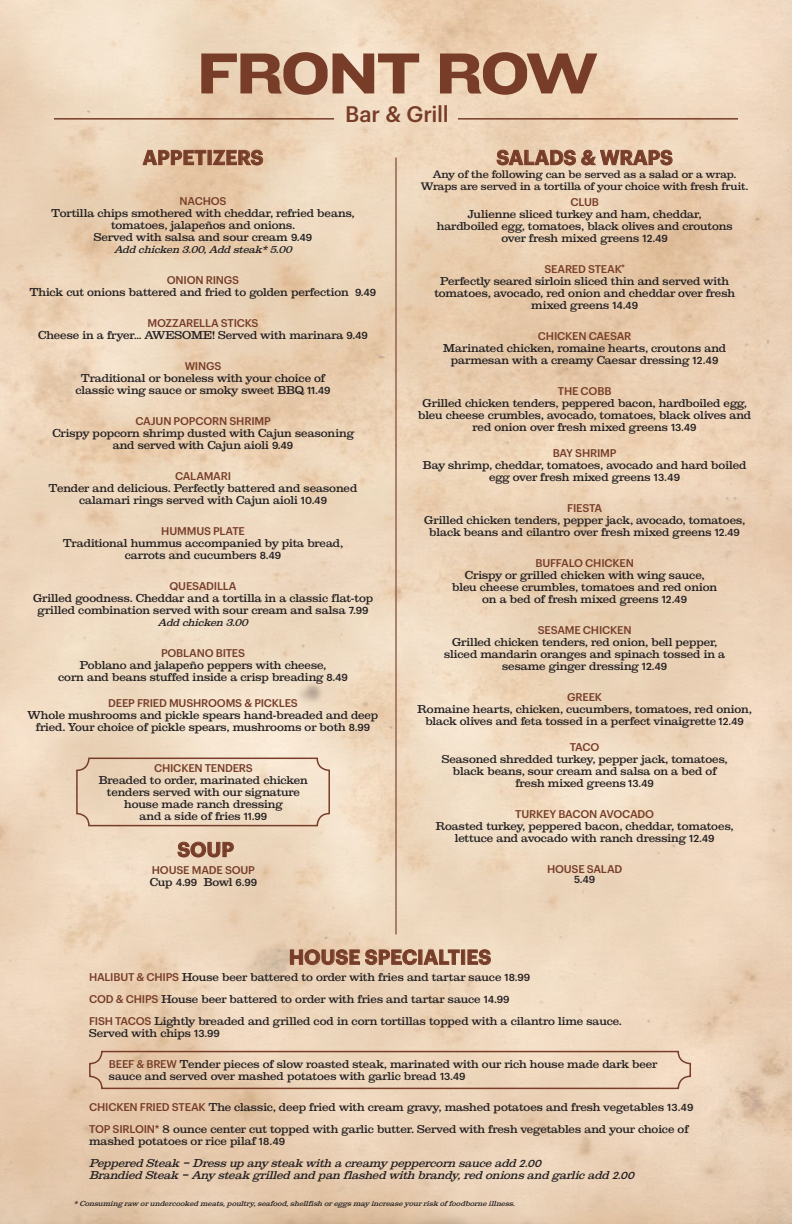
<style>
.page{position:relative;width:792px;height:1224px;background:#fff}
.page>*{position:absolute;margin:0;border:0;box-sizing:border-box;transform-origin:0 0}
.t1{font:60px "Knockout HTF53 Heviweight";letter-spacing:-.05em;color:#773d29}
.t2{font:500 22px "Graphik";color:#773d29}
.t3{font:600 20px "Graphik";letter-spacing:.005em;color:#773d29}
.t4{font:11px/12px "Clarxndon";color:#231f20;text-align:center}
.t5{font:italic 11px/22px "Clarxndon";color:#231f20}
.t6{font:500 11px "Graphik";letter-spacing:-.015em;color:#773d29}
.t7{font:10.5px/12px "Clarxndon";letter-spacing:.005em;color:#231f20;text-align:center}
.t8{font:italic 10px "Clarxndon";color:#231f20}
.t9{font:500 10px "Graphik";color:#231f20}
.t10{font:italic 7px "Clarxndon";letter-spacing:.005em;color:#231f20}
.s1{font-family:"Graphik";font-weight:500;color:#773d29}
.s2{font-family:"Graphik";font-weight:500;font-size:10px}
.s3{font-family:"Clarxndon";font-weight:400;font-size:11px}
.s4{font-style:normal}
.s5{font-family:"Graphik";font-weight:500;font-style:normal;font-size:10px}
</style>
<div class="page">
<img style="left:0;top:0;width:792px;height:1224px">
<hr style="left:395px;top:158px;width:2px;height:776px;background:#946150">
<hr style="left:54px;top:118px;width:280px;height:2px;background:#773d29">
<hr style="left:458px;top:118px;width:280px;height:2px;background:#773d29">
<div style="left:76px;top:758px;width:254px;height:68px;border:2px solid #773d29;border-radius:12px"></div>
<div style="left:89px;top:1051px;width:602px;height:38px;border:2px solid #773d29;border-radius:12px"></div>
<p class="t1" style="left:197px;top:40px;width:402px">FRONT ROW</p>
<p class="t2" style="left:345px;top:98px;width:105px">Bar &amp; Grill</p>
<p class="t3" style="left:143px;top:142px;width:122px">APPETIZERS</p>
<p class="t4" style="left:52px;top:195px;width:305px"><span class="s1">NACHOS<br></span>Tortilla chips smothered with cheddar, refried beans, tomatoes, jalapeños and onions.<br>Served with salsa and sour cream <span class="s2">9.49</span></p>
<p class="t8" style="left:114px;top:243px;width:182px">Add chicken 3.00,Add steak*5.00</p>
<p class="t4" style="left:30px;top:274px;width:348px"><span class="s1">ONION RINGS<br></span>Thick cut onions battered and fried to golden perfection <span class="s2">9.49</span></p>
<p class="t4" style="left:38px;top:317px;width:331px"><span class="s1">MOZZARELLA STICKS<br></span>Cheese in a fryer… AWESOME! Served with marinara <span class="s2">9.49</span></p>
<p class="t4" style="left:75px;top:360px;width:257px"><span class="s1">WINGS<br></span>Traditional or boneless with your choice of classic wing sauce or smoky sweet BBQ <span class="s2">11.49</span></p>
<p class="t4" style="left:52px;top:415px;width:303px"><span class="s1">CAJUN POPCORN SHRIMP<br></span>Crispy popcorn shrimp dusted with Cajun seasoning and served with Cajun aioli <span class="s2">9.49</span></p>
<p class="t4" style="left:49px;top:470px;width:310px"><span class="s1">CALAMARI<br></span>Tender and delicious. Perfectly battered and seasoned calamari rings served with Cajun aioli <span class="s2">10.49</span></p>
<p class="t4" style="left:63px;top:525px;width:282px"><span class="s1">HUMMUS PLATE<br></span>Traditional hummus accompanied by pita bread, carrots and cucumbers <span class="s2">8.49</span></p>
<p class="t4" style="left:33px;top:580px;width:342px"><span class="s1">QUESADILLA<br></span>Grilled goodness. Cheddar and a tortilla in a classic flat-top grilled combination served with sour cream and salsa <span class="s2">7.99</span></p>
<p class="t8" style="left:158px;top:616px;width:94px">Add chicken 3.00</p>
<p class="t4" style="left:58px;top:647px;width:291px"><span class="s1">POBLANO BITES<br></span>Poblano and jalapeño peppers with cheese,<br>corn and beans stuffed inside a crisp breading <span class="s2">8.49</span></p>
<p class="t4" style="left:28px;top:697px;width:352px"><span class="s1">DEEP FRIED MUSHROOMS &amp; PICKLES<br></span>Whole mushrooms and pickle spears hand-breaded and deep fried. Your choice of pickle spears, mushrooms or both <span class="s2">8.99</span></p>
<p class="t4" style="left:99px;top:762px;width:210px"><span class="s1">CHICKEN TENDERS<br></span>Breaded to order, marinated chicken tenders served with our signature house made ranch dressing<br>and a side of fries <span class="s2">11.99</span></p>
<p class="t3" style="left:177px;top:834px;width:58px">SOUP</p>
<p class="t6" style="left:152px;top:861px;width:105px">HOUSE MADE SOUP</p>
<p class="t9" style="left:150px;top:875px;width:109px"><span class="s3">Cup</span> 4.99 <span class="s3">Bowl</span> 6.99</p>
<p class="t3" style="left:496px;top:142px;width:178px">SALADS &amp; WRAPS</p>
<p class="t7" style="left:421px;top:168px;width:328px">Any of the following can be served as a salad or a wrap.<br>Wraps are served in a tortilla of your choice with fresh fruit.</p>
<p class="t4" style="left:437px;top:196px;width:297px"><span class="s1">CLUB<br></span>Julienne sliced turkey and ham, cheddar, hardboiled egg, tomatoes, black olives and croutons over fresh mixed greens <span class="s2">12.49</span></p>
<p class="t4" style="left:434px;top:263px;width:302px"><span class="s1">SEARED STEAK</span><sup>*<br></sup>Perfectly seared sirloin sliced thin and served with tomatoes, avocado, red onion and cheddar over fresh mixed greens <span class="s2">14.49</span></p>
<p class="t4" style="left:443px;top:330px;width:284px"><span class="s1">CHICKEN CAESAR<br></span>Marinated chicken, romaine hearts, croutons and parmesan with a creamy Caesar dressing <span class="s2">12.49</span></p>
<p class="t4" style="left:418px;top:385px;width:335px"><span class="s1">THE COBB<br></span>Grilled chicken tenders, peppered bacon, hardboiled egg, bleu cheese crumbles, avocado, tomatoes, black olives and red onion over fresh mixed greens <span class="s2">13.49</span></p>
<p class="t4" style="left:423px;top:447px;width:325px"><span class="s1">BAY SHRIMP<br></span>Bay shrimp, cheddar, tomatoes, avocado and hard boiled egg over fresh mixed greens <span class="s2">13.49</span></p>
<p class="t4" style="left:424px;top:502px;width:322px"><span class="s1">FIESTA<br></span>Grilled chicken tenders, pepper jack, avocado, tomatoes, black beans and cilantro over fresh mixed greens <span class="s2">12.49</span></p>
<p class="t4" style="left:452px;top:557px;width:266px"><span class="s1">BUFFALO CHICKEN<br></span>Crispy or grilled chicken with wing sauce, bleu cheese crumbles, tomatoes and red onion on a bed of fresh mixed greens <span class="s2">12.49</span></p>
<p class="t4" style="left:444px;top:624px;width:283px"><span class="s1">SESAME CHICKEN<br></span>Grilled chicken tenders, red onion, bell pepper, sliced mandarin oranges and spinach tossed in a sesame ginger dressing <span class="s2">12.49</span></p>
<p class="t4" style="left:418px;top:691px;width:336px"><span class="s1">GREEK<br></span>Romaine hearts, chicken, cucumbers, tomatoes, red onion, black olives and feta tossed in a perfect vinaigrette <span class="s2">12.49</span></p>
<p class="t4" style="left:442px;top:741px;width:287px"><span class="s1">TACO<br></span>Seasoned shredded turkey, pepper jack, tomatoes, black beans, sour cream and salsa on a bed of fresh mixed greens <span class="s2">13.49</span></p>
<p class="t4" style="left:436px;top:808px;width:299px"><span class="s1">TURKEY BACON AVOCADO<br></span>Roasted turkey, peppered bacon, cheddar, tomatoes, lettuce and avocado with ranch dressing <span class="s2">12.49</span></p>
<p class="t6" style="left:547px;top:860px;width:77px">HOUSE SALAD</p>
<p class="t9" style="left:574px;top:871px;width:23px">5.49</p>
<p class="t3" style="left:289px;top:942px;width:204px">HOUSE SPECIALTIES</p>
<p class="t4" style="left:89px;top:966px;width:534px;line-height:22px;text-align:left"><span class="s1">HALIBUT &amp; CHIPS</span> House beer battered to order with fries and tartar sauce <span class="s2">18.99<br></span><span class="s1">COD &amp; CHIPS</span> House beer battered to order with fries and tartar sauce <span class="s2">14.99<br></span><span class="s1">FISH TACOS</span> Lightly breaded and grilled cod in corn tortillas topped with a cilantro lime sauce.</p>
<p class="t4" style="left:89px;top:1027px;width:132px">Served with chips <span class="s2">13.99</span></p>
<p class="t4" style="left:109px;top:1059px;width:550px;text-align:left"><span class="s1">BEEF &amp; BREW</span> Tender pieces of slow roasted steak, marinated with our rich house made dark beer sauce and served over mashed potatoes with garlic bread <span class="s2">13.49</span></p>
<p class="t4" style="left:89px;top:1096px;width:606px;line-height:22px;text-align:left"><span class="s1">CHICKEN FRIED STEAK</span> The classic, deep fried with cream gravy, mashed potatoes and fresh vegetables <span class="s2">13.49<br></span><span class="s1">TOP SIRLOIN*</span> 8 ounce center cut topped with garlic butter. Served with fresh vegetables and your choice of</p>
<p class="t5" style="left:89px;top:1130px;width:457px"><span class="s4">mashed potatoes or rice pilaf</span> <span class="s5">18.49<br></span>Peppered Steak – Dressup any steak with a creamy peppercorn sauceadd <span class="s2">2.00</span></p>
<p class="t5" style="left:89px;top:1164px;width:550px">Brandied Steak – Any steak grilled and pan flashed with brandy,red onionsand garlicadd <span class="s2">2.00</span></p>
<p class="t10" style="left:74px;top:1199px;width:445px">*Consuming raw orundercooked meats,poultry,seafood,shellfish oreggsmay increaseyourrisk of foodborneillness.</p>
</div>
